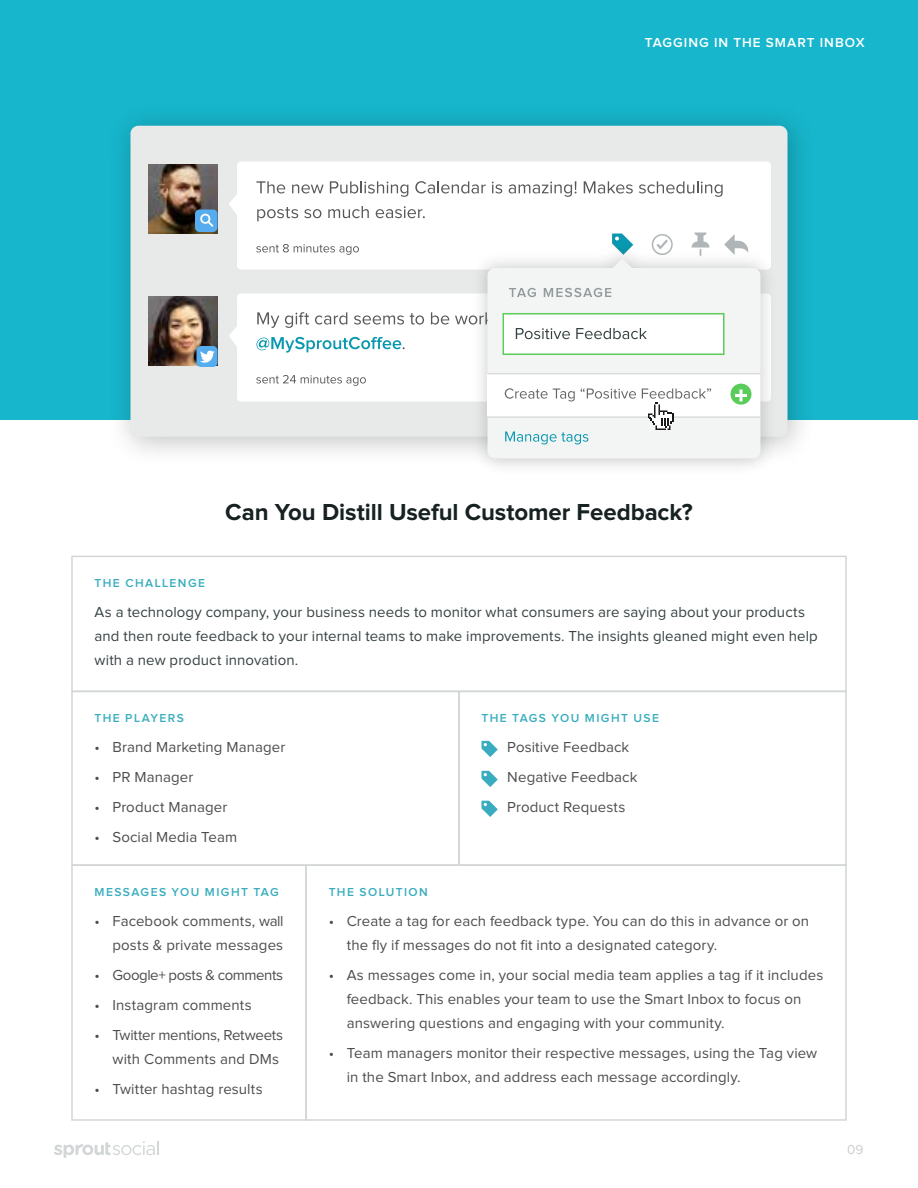
<style>
.page{position:relative;width:918px;height:1188px;background:#fff}
.page>*{position:absolute;margin:0;border:0;box-sizing:border-box;transform-origin:0 0}
.t1{font:700 24px "Proxima Nova";letter-spacing:-.005em;color:#172121}
.t2{font:15px/24px "Proxima Nova";letter-spacing:.005em;color:#4d4d4e}
.t3{font:15px/24px "Proxima Nova";letter-spacing:.005em;color:#374242}
.t4{font:15px "Proxima Nova";letter-spacing:-.03em;color:#4d4d4e}
.t5{font:600 13.5px "Proxima Nova";letter-spacing:.075em;color:#fff}
.t6{font:13.5px "Proxima Nova";color:#cccecf}
.t7{font:600 12px "Proxima Nova";letter-spacing:.12em;color:#39adbf}
</style>
<div class="page">
<div style="left:0;top:0;width:918px;height:420px;background:#17b6cc"></div>
<div style="left:71px;top:556px;width:776px;height:136px;border:2px solid #d3d6d7"></div>
<div style="left:305px;top:864px;width:542px;height:257px;border:2px solid #d3d6d7"></div>
<div style="left:71px;top:691px;width:389px;height:175px;border:2px solid #d3d6d7"></div>
<div style="left:458px;top:691px;width:389px;height:175px;border:2px solid #d3d6d7"></div>
<div style="left:71px;top:864px;width:236px;height:257px;border:2px solid #d3d6d7"></div>
<svg style="left:481px;top:741px;width:17px;height:16px"></svg>
<svg style="left:481px;top:771px;width:17px;height:16px"></svg>
<svg style="left:481px;top:801px;width:17px;height:16px"></svg>
<svg style="left:54px;top:1141px;width:105px;height:17px"></svg>
<img style="left:122px;top:118px;width:680px;height:334px">
<div style="left:131px;top:126px;width:657px;height:311px;background:#e8eaea;border-radius:8px"></div>
<div style="left:229px;top:161px;width:542px;height:108px;background:#fff"></div>
<svg style="left:256px;top:181px;width:29px;height:13px"></svg>
<svg style="left:292px;top:184px;width:32px;height:10px"></svg>
<svg style="left:330px;top:181px;width:78px;height:16px"></svg>
<svg style="left:415px;top:181px;width:71px;height:13px"></svg>
<svg style="left:492px;top:182px;width:10px;height:12px"></svg>
<svg style="left:509px;top:181px;width:68px;height:16px"></svg>
<svg style="left:584px;top:181px;width:49px;height:13px"></svg>
<svg style="left:639px;top:181px;width:84px;height:16px"></svg>
<svg style="left:257px;top:207px;width:41px;height:14px"></svg>
<svg style="left:304px;top:209px;width:17px;height:9px"></svg>
<svg style="left:328px;top:206px;width:41px;height:12px"></svg>
<svg style="left:376px;top:206px;width:49px;height:12px"></svg>
<svg style="left:256px;top:244px;width:103px;height:11px"></svg>
<div style="left:229px;top:293px;width:236px;height:108px;background:#fff"></div>
<svg style="left:257px;top:312px;width:22px;height:16px"></svg>
<svg style="left:285px;top:312px;width:24px;height:16px"></svg>
<svg style="left:315px;top:312px;width:32px;height:13px"></svg>
<svg style="left:354px;top:315px;width:50px;height:10px"></svg>
<svg style="left:410px;top:313px;width:14px;height:12px"></svg>
<svg style="left:431px;top:312px;width:18px;height:13px"></svg>
<svg style="left:256px;top:337px;width:149px;height:16px;background:#b9e1e8"></svg>
<svg style="left:256px;top:375px;width:110px;height:11px"></svg>
<svg style="left:652px;top:234px;width:21px;height:1px"></svg>
<svg style="left:692px;top:233px;width:18px;height:2px"></svg>
<svg style="left:724px;top:234px;width:24px;height:1px"></svg>
<img style="left:148px;top:296px;width:70px;height:69px">
<div style="left:196px;top:346px;width:22px;height:21px;background:#55acee;border-radius:4px"></div>
<svg style="left:200px;top:351px;width:15px;height:12px"></svg>
<img style="left:148px;top:164px;width:70px;height:69px">
<div style="left:195px;top:209px;width:23px;height:23px;background:#55acee;border-radius:4px"></div>
<svg style="left:200px;top:214px;width:13px;height:13px"></svg>
<img style="left:465px;top:235px;width:318px;height:232px">
<svg style="left:611px;top:234px;width:23px;height:34px"></svg>
<div style="left:488px;top:268px;width:272px;height:190px;background:#f3f4f4;border-radius:8px"></div>
<div style="left:488px;top:374px;width:272px;height:42px;background:#fff"></div>
<svg style="left:505px;top:388px;width:70px;height:13px"></svg>
<svg style="left:581px;top:388px;width:55px;height:11px"></svg>
<svg style="left:505px;top:432px;width:83px;height:12px"></svg>
<svg style="left:455px;top:312px;width:269px;height:43px"></svg>
<hr style="left:488px;top:373px;width:272px;height:1px;background:#ddd">
<hr style="left:488px;top:416px;width:272px;height:2px;background:#ddd">
<svg style="left:642px;top:374px;width:69px;height:56px"></svg>
<svg style="left:509px;top:288px;width:27px;height:9px"></svg>
<svg style="left:544px;top:288px;width:67px;height:9px"></svg>
<div style="left:730px;top:384px;width:22px;height:21px;background:#5acc5a;border-radius:50%"></div>
<svg style="left:735px;top:389px;width:12px;height:12px"></svg>
<p class="t5" style="left:645px;top:36px;width:221px">TAGGING IN THE SMART INBOX</p>
<h1 class="t1" style="left:225px;top:501px;width:469px">Can You Distill Useful Customer Feedback?</h1>
<p class="t7" style="left:95px;top:578px;width:112px">THE CHALLENGE</p>
<p class="t3" style="left:95px;top:601px;width:725px">As a technology company, your business needs to monitor what consumers are saying about your products and then route feedback to your internal teams to make improvements. The insights gleaned might even help with a new product innovation.</p>
<p class="t7" style="left:94px;top:712px;width:91px">THE PLAYERS</p>
<p class="t2" style="left:94px;top:736px;width:192px">• Brand Marketing Manager</p>
<p class="t2" style="left:94px;top:766px;width:100px">• PR Manager</p>
<p class="t2" style="left:94px;top:796px;width:134px">• Product Manager</p>
<p class="t2" style="left:94px;top:826px;width:144px">• Social Media Team</p>
<p class="t7" style="left:94px;top:886px;width:186px">MESSAGES YOU MIGHT TAG</p>
<p class="t2" style="left:94px;top:909px;width:190px;text-align:right">• Facebook comments, wall posts &amp; private messages</p>
<p class="t4" style="left:94px;top:968px;width:190px">• Google+ posts &amp; comments</p>
<p class="t2" style="left:94px;top:993px;width:159px">• Instagram comments</p>
<p class="t2" style="left:94px;top:1023px;width:190px;text-align:right">• Twitter mentions, Retweets with Comments and DMs</p>
<p class="t2" style="left:94px;top:1077px;width:170px">• Twitter hashtag results</p>
<p class="t7" style="left:482px;top:712px;width:179px">THE TAGS YOU MIGHT USE</p>
<p class="t2" style="left:482px;top:736px;width:149px">• Positive Feedback</p>
<p class="t2" style="left:482px;top:766px;width:158px">• Negative Feedback</p>
<p class="t2" style="left:482px;top:796px;width:145px">• Product Requests</p>
<p class="t7" style="left:329px;top:886px;width:101px">THE SOLUTION</p>
<p class="t2" style="left:347px;top:909px;width:464px;text-indent:-18px">• Create a tag for each feedback type. You can do this in advance or on the fly if messages do not fit into a designated category.</p>
<p class="t2" style="left:347px;top:963px;width:478px;text-indent:-18px">• As messages come in, your social media team applies a tag if it includes feedback. This enables your team to use the Smart Inbox to focus on answering questions and engaging with your community.</p>
<p class="t2" style="left:347px;top:1041px;width:472px;text-indent:-18px">• Team managers monitor their respective messages, using the Tag view in the Smart Inbox, and address each message accordingly.</p>
<p class="t6" style="left:847px;top:1143px;width:18px">09</p>
</div>
